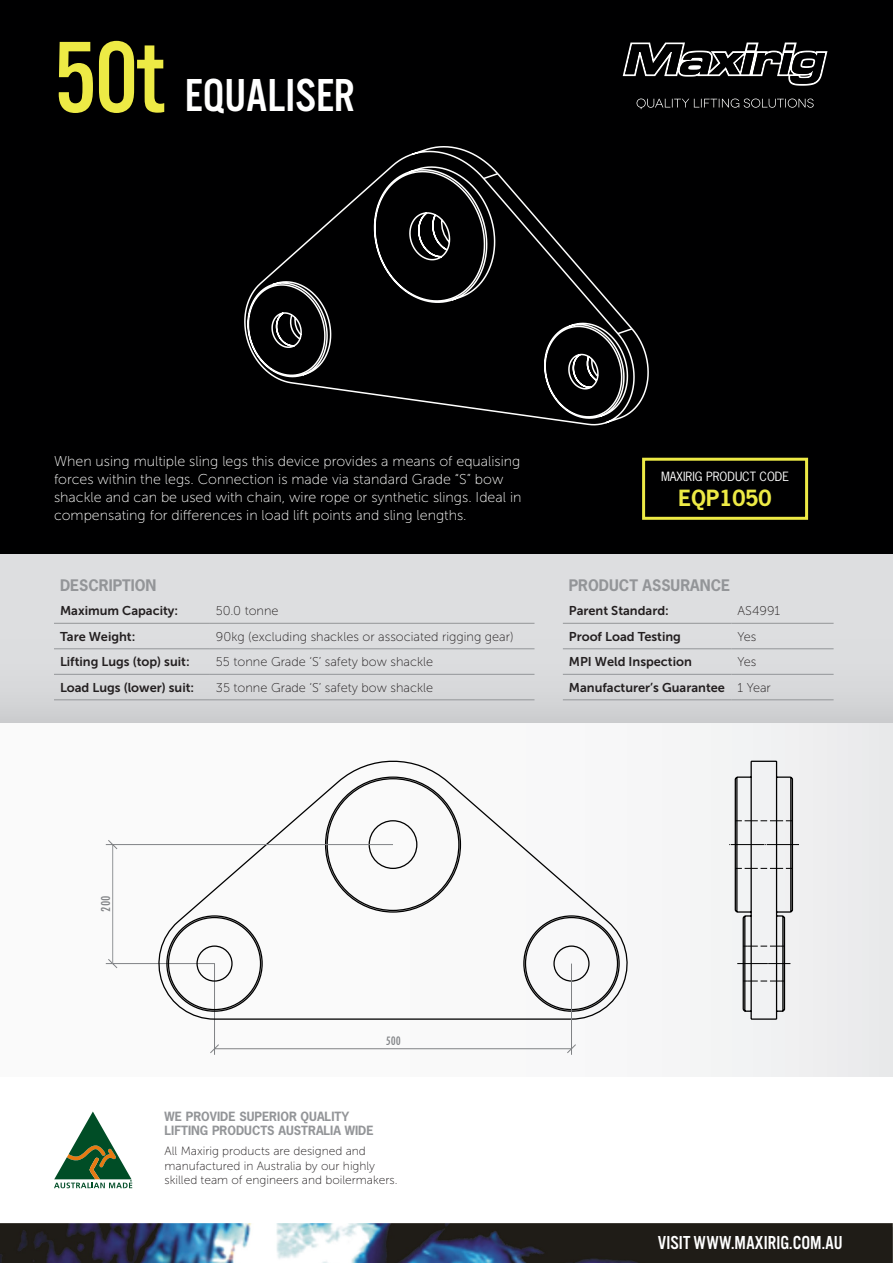
<style>
.page{position:relative;width:893px;height:1263px;background:#fff}
.page>*{position:absolute;margin:0;border:0;box-sizing:border-box;transform-origin:0 0}
.t1{font:105px "Alternate Gothic FS Three";color:#edea45}
.t2{font:48px "Alternate Gothic FS Three";color:#fff}
.t3{font:700 21px "News Gothic Std";color:#edea45}
.t4{font:19.5px "Alternate Gothic FS Three";letter-spacing:.005em;color:#fff}
.t5{font:700 15px "News Gothic Std";color:#939598}
.t6{font:14.25px/18px "Museo Sans 100";color:#fff}
.t7{font:condensed 14.1px "Tw Cen";color:#808285}
.t8{font:condensed 13.5px "Tw Cen";color:#808285}
.t9{font:12.75px "Museo Sans 700";color:#231f20}
.t10{font:12.75px "Museo Sans 100";color:#231f20}
.t11{font:12px/14.4px "Museo Sans 100";color:#231f20}
.t12{font:700 12px/14.4px "News Gothic Std";color:#939598}
.t13{font:12px "News Gothic Std";color:#fff}
</style>
<div class="page">
<div style="left:0;top:723px;width:893px;height:353px;background:linear-gradient(to right,#fefdfd,#f0f0f2)"></div>
<div style="left:0;top:553px;width:893px;height:170px;background:linear-gradient(to bottom,#e1e2e4,#d3d4d6)"></div>
<div style="left:0;top:0;width:893px;height:553px;background:#000001"></div>
<div style="left:642px;top:458px;width:166px;height:62px;border:3px solid #edea45"></div>
<svg style="left:54px;top:1111px;width:78px;height:77px"></svg>
<img style="left:0;top:1223px;width:893px;height:40px">
<svg style="left:637px;top:99px;width:177px;height:10px"></svg>
<svg style="left:623px;top:43px;width:204px;height:43px"></svg>
<hr style="left:54px;top:623px;width:156px;height:1px;background:#939598">
<hr style="left:210px;top:623px;width:324px;height:1px;background:#939598">
<hr style="left:54px;top:648px;width:156px;height:1px;background:#939598">
<hr style="left:210px;top:648px;width:324px;height:1px;background:#939598">
<hr style="left:54px;top:674px;width:156px;height:1px;background:#939598">
<hr style="left:210px;top:674px;width:324px;height:1px;background:#939598">
<hr style="left:54px;top:699px;width:156px;height:1px;background:#939598">
<hr style="left:210px;top:699px;width:324px;height:1px;background:#939598">
<hr style="left:563px;top:623px;width:168px;height:1px;background:#939598">
<hr style="left:731px;top:623px;width:103px;height:1px;background:#939598">
<hr style="left:563px;top:648px;width:168px;height:1px;background:#939598">
<hr style="left:731px;top:648px;width:103px;height:1px;background:#939598">
<hr style="left:563px;top:674px;width:168px;height:1px;background:#939598">
<hr style="left:731px;top:674px;width:103px;height:1px;background:#939598">
<hr style="left:563px;top:699px;width:168px;height:1px;background:#939598">
<hr style="left:731px;top:699px;width:103px;height:1px;background:#939598">
<svg style="left:244px;top:146px;width:405px;height:280px"></svg>
<svg style="left:616px;top:327px;width:18px;height:8px"></svg>
<svg style="left:482px;top:172px;width:18px;height:8px"></svg>
<svg style="left:154px;top:754px;width:640px;height:266px"></svg>
<svg style="left:743px;top:946px;width:41px;height:1px"></svg>
<svg style="left:743px;top:981px;width:41px;height:1px"></svg>
<svg style="left:735px;top:820px;width:57px;height:1px"></svg>
<svg style="left:735px;top:868px;width:57px;height:1px"></svg>
<svg style="left:737px;top:963px;width:53px;height:1px"></svg>
<svg style="left:729px;top:844px;width:70px;height:1px"></svg>
<svg style="left:105px;top:840px;width:471px;height:215px"></svg>
<p class="t1" style="left:54px;top:23px;width:112px">50t</p>
<p class="t2" style="left:185px;top:70px;width:172px">EQUALISER</p>
<p class="t6" style="left:54px;top:452px;width:468px">When using multiple sling legs this device provides a means of equalising</p>
<p class="t6" style="left:54px;top:470px;width:469px">forces within the legs. Connection is made via standard Grade “S” bow shackle and can be used with chain, wire rope or synthetic slings. Ideal in compensating for differences in load lift points and sling lengths.</p>
<p class="t13" style="left:661px;top:468px;width:130px">MAXIRIG PRODUCT CODE</p>
<p class="t3" style="left:678px;top:484px;width:95px">EQP1050</p>
<p class="t5" style="left:60px;top:575px;width:98px">DESCRIPTION</p>
<p class="t9" style="left:60px;top:604px;width:120px">Maximum Capacity:</p>
<p class="t10" style="left:216px;top:604px;width:64px">50.0 tonne</p>
<p class="t9" style="left:60px;top:629px;width:77px">Tare Weight:</p>
<p class="t10" style="left:216px;top:630px;width:299px">90kg (excluding shackles or associated rigging gear)</p>
<p class="t9" style="left:60px;top:655px;width:131px">Lifting Lugs (top) suit:</p>
<p class="t10" style="left:216px;top:655px;width:219px">55 tonne Grade ‘S’ safety bow shackle</p>
<p class="t9" style="left:60px;top:680px;width:136px">Load Lugs (lower) suit:</p>
<p class="t10" style="left:216px;top:681px;width:219px">35 tonne Grade ‘S’ safety bow shackle</p>
<p class="t5" style="left:569px;top:575px;width:163px">PRODUCT ASSURANCE</p>
<p class="t9" style="left:569px;top:604px;width:101px">Parent Standard:</p>
<p class="t10" style="left:737px;top:604px;width:44px">AS4991</p>
<p class="t9" style="left:569px;top:629px;width:114px">Proof Load Testing</p>
<p class="t10" style="left:737px;top:630px;width:20px">Yes</p>
<p class="t9" style="left:569px;top:655px;width:125px">MPI Weld Inspection</p>
<p class="t10" style="left:737px;top:655px;width:20px">Yes</p>
<p class="t9" style="left:569px;top:680px;width:158px">Manufacturer’s Guarantee</p>
<p class="t10" style="left:737px;top:681px;width:35px">1 Year</p>
<p class="t7" style="left:97px;top:911px;width:17px;rotate:-90deg">200</p>
<p class="t8" style="left:386px;top:1032px;width:16px">500</p>
<p class="t12" style="left:165px;top:1109px;width:211px">WE PROVIDE SUPERIOR QUALITY<br>LIFTING PRODUCTS AUSTRALIA WIDE</p>
<p class="t11" style="left:165px;top:1144px;width:234px">All Maxirig products are designed and manufactured in Australia by our highly skilled team of engineers and boilermakers.</p>
<h3 class="t4" style="left:658px;top:1233px;width:186px">VISIT WWW.MAXIRIG.COM.AU</h3>
</div>
